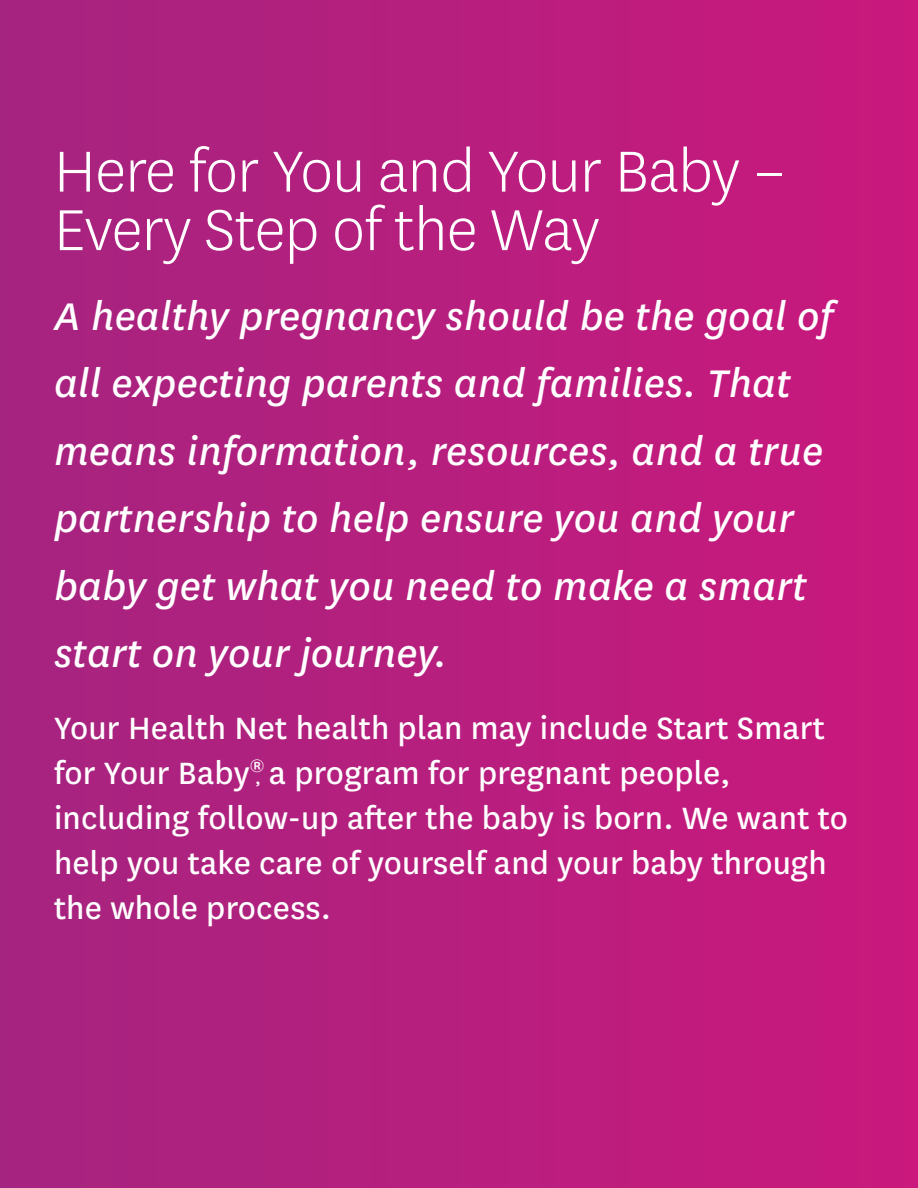
<style>
.page{position:relative;width:918px;height:1188px;background:#fff}
.page>*{position:absolute;margin:0;border:0;box-sizing:border-box;transform-origin:0 0}
.t1{font:300 67.5px/58.5px "Centene Sans";letter-spacing:-.01em;color:#fff}
.t2{font:italic 45px/67.5px "Centene Sans";letter-spacing:.005em;color:#fff}
.t3{font:36px/45px "Centene Sans";letter-spacing:.005em;color:#fff}
.s1{font-size:21px}
</style>
<div class="page">
<div style="left:0;top:0;width:918px;height:1188px;background:linear-gradient(to right,#a5247f,#ca187d)"></div>
<h2 class="t1" style="left:54px;top:140px;width:734px">Here for You and Your Baby –<br>Every Step of the Way</h2>
<p class="t2" style="left:54px;top:280px;width:781px">A healthy pregnancy should be the goal of all expecting parents and families. That means information, resources, and a true partnership to help ensure you and your baby get what you need to make a smart start on your journey.</p>
<p class="t3" style="left:54px;top:704px;width:772px">Your Health Net health plan may include Start Smart for Your Baby<sup>®</sup></p>
<p class="t3" style="left:54px;top:749px;width:796px;text-indent:201px"><span class="s1">,</span> a program for pregnant people, including follow-up after the baby is born. We want to help you take care of yourself and your baby through the whole process.</p>
</div>
